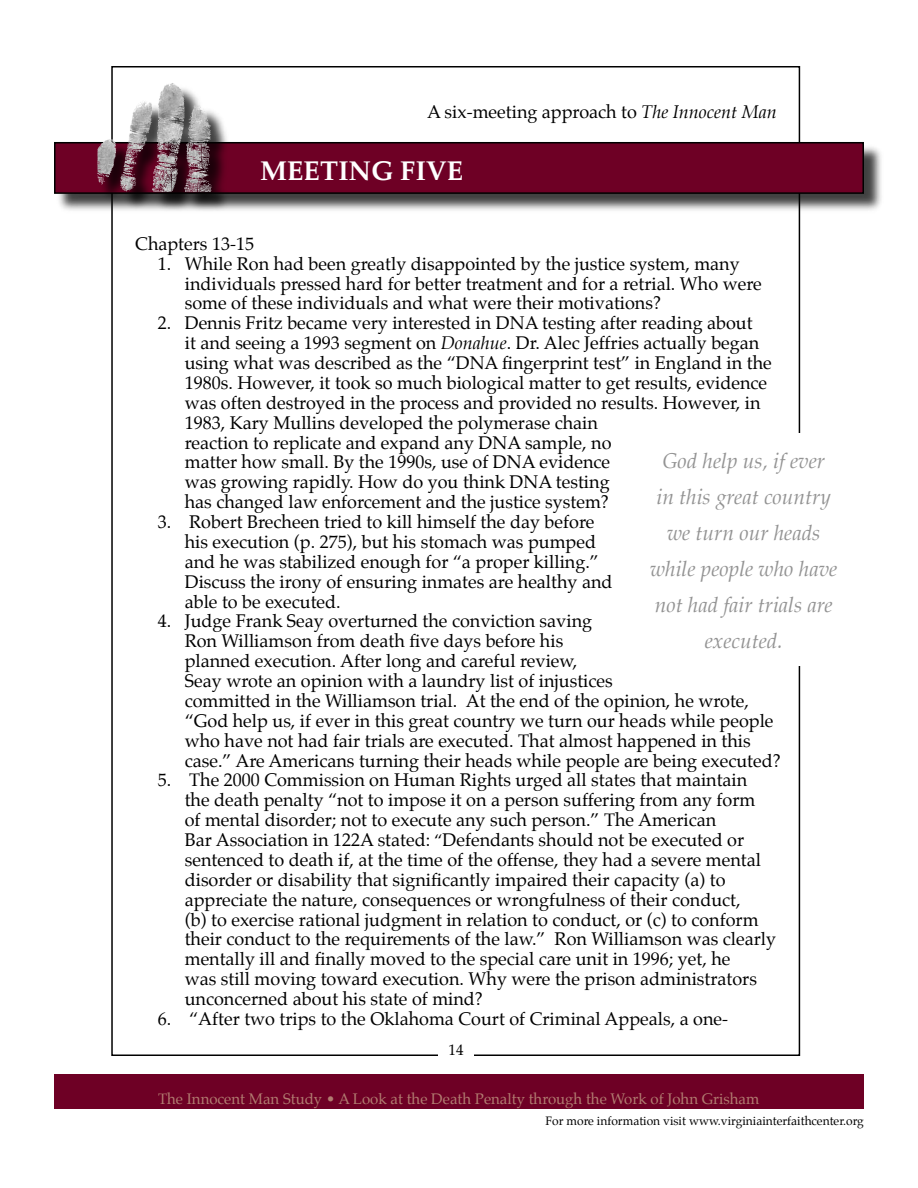
<style>
.page{position:relative;width:918px;height:1188px;background:#fff}
.page>*{position:absolute;margin:0;border:0;box-sizing:border-box;transform-origin:0 0}
.t1{font:700 27px "Palatino";color:#fff}
.t2{font:italic 21px/36px "Palatino";color:#939393;text-align:center}
.t3{font:18px/19.8px "Palatino";color:#000}
.t4{font:15px "Palatino";color:#b17c70}
.t5{font:15px "Palatino";color:#000}
.t6{font:12px "Palatino";color:#000}
.s1{font-style:italic}
.s2{font-size:16.5px}
</style>
<div class="page">
<div style="left:55px;top:143px;width:829px;height:71px;background:#000;opacity:.75"></div>
<div style="left:55px;top:143px;width:808px;height:50px;background:#6e0025"></div>
<div style="left:54px;top:142px;width:810px;height:52px;border:2px solid #000"></div>
<div style="left:99px;top:84px;width:133px;height:127px;background:#000;opacity:.75"></div>
<img style="left:171px;top:83px;width:14px;height:29px">
<div style="left:54px;top:1074px;width:810px;height:34px;background:#6e0025"></div>
<p class="t3" style="left:427px;top:103px;width:351px">A six-meeting approach to <span class="s1">The Innocent Man</span></p>
<h1 class="t1" style="left:260px;top:154px;width:205px">MEETING FIVE</h1>
<p class="t3" style="left:135px;top:235px;width:120px">Chapters 13-15</p>
<p class="t3" style="left:185px;top:255px;width:579px;text-indent:-27px">1. While Ron had been greatly disappointed by the justice system, many individuals pressed hard for better treatment and for a retrial. Who were some of these individuals and what were their motivations?</p>
<p class="t3" style="left:185px;top:315px;width:589px;text-indent:-27px">2. Dennis Fritz became very interested in DNA testing after reading about<br>it and seeing a 1993 segment on <span class="s1">Donahue</span>. Dr. Alec Jeffries actually began using what was described as the “DNA fingerprint test” in England in the 1980s. However, it took so much biological matter to get results, evidence was often destroyed in the process and provided no results. However, in 1983, Kary Mullins developed the polymerase chain<br>reaction to replicate and expand any DNA sample, no<br>matter how small. By the 1990s, use of DNA evidence<br>was growing rapidly. How do you think DNA testing<br>has changed law enforcement and the justice system?</p>
<p class="t3" style="left:185px;top:514px;width:429px;text-indent:-27px">3. Robert Brecheen tried to kill himself the day before his execution (p. 275), but his stomach was pumped and he was stabilized enough for “a proper killing.” Discuss the irony of ensuring inmates are healthy and able to be executed.</p>
<p class="t3" style="left:185px;top:613px;width:597px;text-indent:-27px">4. Judge Frank Seay overturned the conviction saving<br>Ron Williamson from death five days before his<br>planned execution. After long and careful review,<br>Seay wrote an opinion with a laundry list of injustices<br>committed in the Williamson trial. At the end of the opinion, he wrote, “God help us, if ever in this great country we turn our heads while people who have not had fair trials are executed. That almost happened in this case.” Are Americans turning their heads while people are being executed?</p>
<p class="t3" style="left:185px;top:772px;width:593px;text-indent:-27px">5. The 2000 Commission on Human Rights urged all states that maintain the death penalty “not to impose it on a person suffering from any form<br>of mental disorder; not to execute any such person.” The American<br>Bar Association in 122A stated: <span class="s2">“</span>Defendants should not be executed or sentenced to death if, at the time of the offense, they had a severe mental disorder or disability that significantly impaired their capacity (a) to appreciate the nature, consequences or wrongfulness of their conduct,<br>(b) to exercise rational judgment in relation to conduct, or (c) to conform their conduct to the requirements of the law.” Ron Williamson was clearly mentally ill and finally moved to the special care unit in 1996; yet, he<br>was still moving toward execution. Why were the prison administrators unconcerned about his state of mind?</p>
<p class="t3" style="left:158px;top:1010px;width:572px">6. “After two trips to the Oklahoma Court of Criminal Appeals, a one-</p>
<p class="t2" style="left:650px;top:445px;width:189px">God help us, if ever<br>in this great country we turn our heads while people who have not had fair trials are executed.</p>
<p class="t5" style="left:449px;top:1040px;width:16px">14</p>
<p class="t4" style="left:158px;top:1089px;width:603px">The Innocent Man Study • A Look at the Death Penalty through the Work of John Grisham</p>
<p class="t6" style="left:546px;top:1113px;width:320px">For more information visit www.virginiainterfaithcenter.org</p>
</div>
